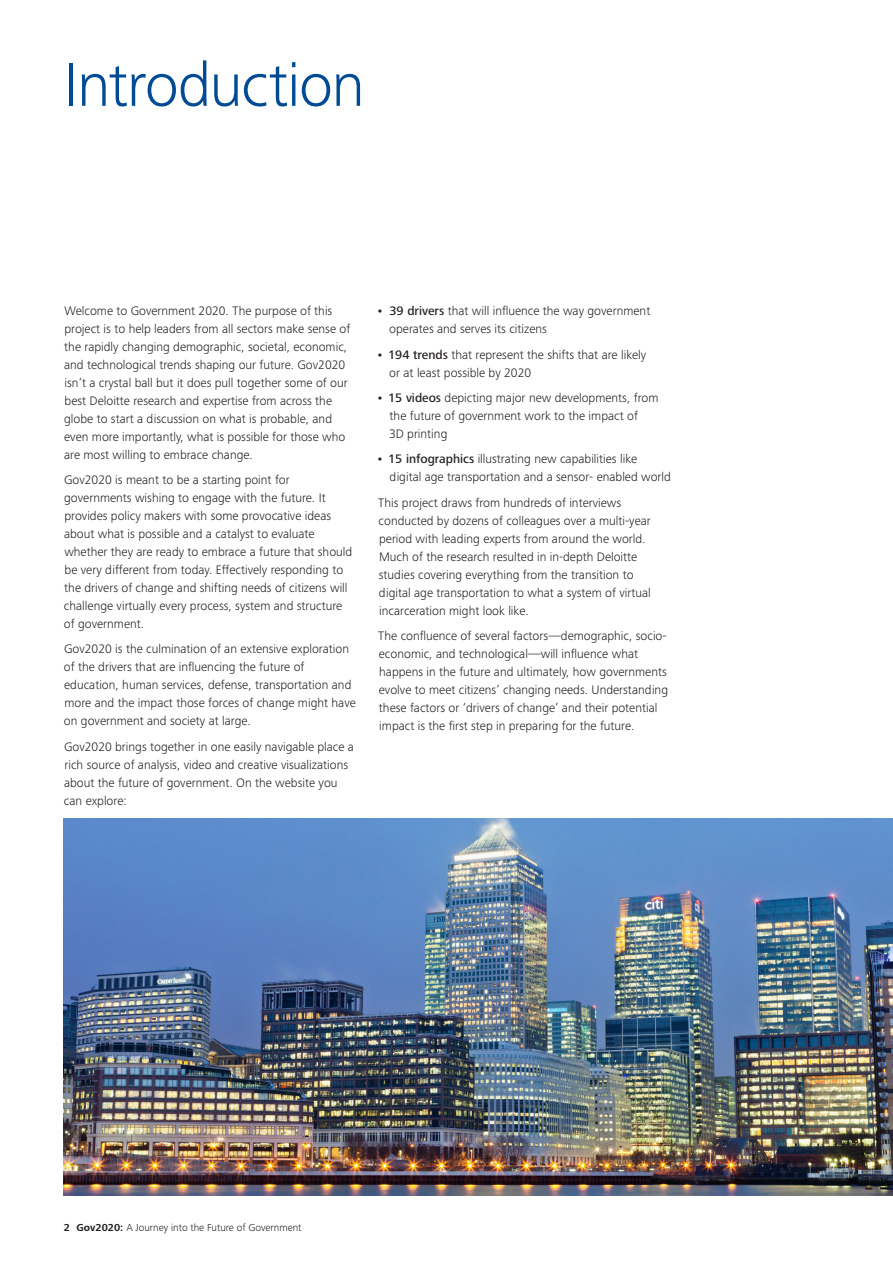
<style>
.page{position:relative;width:893px;height:1263px;background:#fff}
.page>*{position:absolute;margin:0;border:0;box-sizing:border-box;transform-origin:0 0}
.A_Page_heading__30-5{font:300 63px "Frutiger Next Pro";letter-spacing:-.02em;color:#014a94}
.Body_copy__8_5_12pt{font:300 12.75px/18px "Frutiger Next Pro";color:#231f20}
.Caption_header__7_9p{font:300 10.5px "Frutiger Next Pro";color:#231f20}
.s1{font-weight:500}
.s2{font-weight:700}
</style>
<div class="page">
<img style="left:64px;top:819px;width:829px;height:377px">
<p class="A_Page_heading__30-5" style="left:64px;top:49px;width:303px">Introduction</p>
<p class="Body_copy__8_5_12pt" style="left:64px;top:301px;width:288px">Welcome to Government 2020. The purpose of this project is to help leaders from all sectors make sense of the rapidly changing demographic, societal, economic, and technological trends shaping our future. Gov2020 isn’t a crystal ball but it does pull together some of our best Deloitte research and expertise from across the globe to start a discussion on what is probable, and even more importantly, what is possible for those who are most willing to embrace change.</p>
<p class="Body_copy__8_5_12pt" style="left:64px;top:471px;width:290px">Gov2020 is meant to be a starting point for governments wishing to engage with the future. It provides policy makers with some provocative ideas about what is possible and a catalyst to evaluate whether they are ready to embrace a future that should be very different from today. Effectively responding to the drivers of change and shifting needs of citizens will challenge virtually every process, system and structure of government.</p>
<p class="Body_copy__8_5_12pt" style="left:64px;top:640px;width:293px">Gov2020 is the culmination of an extensive exploration of the drivers that are influencing the future of education, human services, defense, transportation and more and the impact those forces of change might have on government and society at large.</p>
<p class="Body_copy__8_5_12pt" style="left:64px;top:737px;width:292px">Gov2020 brings together in one easily navigable place a rich source of analysis, video and creative visualizations about the future of government. On the website you can explore:</p>
<p class="Body_copy__8_5_12pt" style="left:389px;top:302px;width:263px;text-indent:-13px"><span class="s1">• 39 drivers</span> that will influence the way government operates and serves its citizens</p>
<p class="Body_copy__8_5_12pt" style="left:389px;top:345px;width:259px;text-indent:-13px"><span class="s1">• 194 trends</span> that represent the shifts that are likely or at least possible by 2020</p>
<p class="Body_copy__8_5_12pt" style="left:389px;top:389px;width:271px;text-indent:-12px"><span class="s1">• 15 videos</span> depicting major new developments, from the future of government work to the impact of<br>3D printing</p>
<p class="Body_copy__8_5_12pt" style="left:389px;top:450px;width:283px;text-indent:-13px"><span class="s1">• 15 infographics</span> illustrating new capabilities like digital age transportation and a sensor- enabled world</p>
<p class="Body_copy__8_5_12pt" style="left:378px;top:493px;width:274px">This project draws from hundreds of interviews conducted by dozens of colleagues over a multi-year period with leading experts from around the world.<br>Much of the research resulted in in-depth Deloitte studies covering everything from the transition to digital age transportation to what a system of virtual incarceration might look like.</p>
<p class="Body_copy__8_5_12pt" style="left:378px;top:627px;width:291px">The confluence of several factors—demographic, socio&shy;economic, and technological—will influence what happens in the future and ultimately, how governments evolve to meet citizens’ changing needs. Understanding these factors or ‘drivers of change’ and their potential impact is the first step in preparing for the future.</p>
<p class="Caption_header__7_9p" style="left:64px;top:1221px;width:239px"><span class="s2">2 Gov2020:</span> A Journey into the Future of Government</p>
</div>
